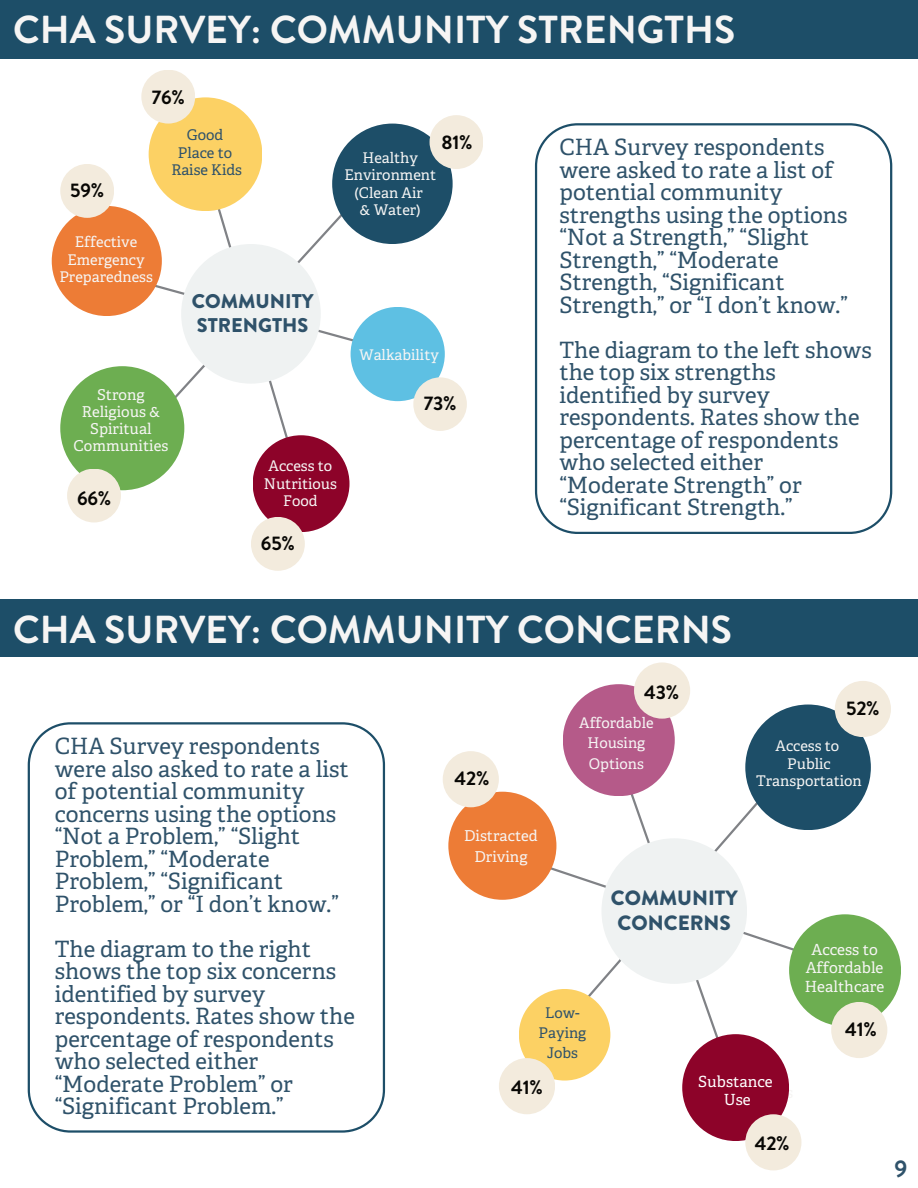
<style>
.page{position:relative;width:918px;height:1188px;background:#fff}
.page>*{position:absolute;margin:0;border:0;box-sizing:border-box;transform-origin:0 0}
.t1{font:700 39px "Brandon Grotesque";color:#f6f5f4}
.t2{font:700 24px "Brandon Grotesque";color:#2f526a}
.t3{font:22.5px/22.5px "Adelle";color:#2f526a}
.t4{font:900 20.7px/24.8px "Brandon Grotesque";color:#2f526a;text-align:center}
.t5{font:900 19.8px/23.7px "Brandon Grotesque";color:#2f526a}
.t6{font:700 19.65px "Brandon Grotesque";color:#080704}
.t7{font:15.3px/18.3px "Adelle";color:#f6f5f4;text-align:center}
.t8{font:15.3px/18px "Adelle";color:#fff;text-align:center}
.t9{font:15px/16.8px "Adelle";color:#f6f5f4;text-align:center}
.t10{font:14.7px/17.5px "Adelle";color:#f6f5f4;text-align:center}
.t11{font:14.7px/17.5px "Adelle";color:#2f526a;text-align:center}
</style>
<div class="page">
<div style="left:0;top:0;width:918px;height:58px;background:#1d4e68"></div>
<svg style="left:62px;top:156px;width:350px;height:334px"></svg>
<div style="left:181px;top:244px;width:140px;height:140px;background:#eff2f2;border-radius:50%"></div>
<div style="left:60px;top:366px;width:124px;height:124px;background:#6dae51;border-radius:50%"></div>
<div style="left:52px;top:206px;width:110px;height:110px;background:#ed7c36;border-radius:50%"></div>
<div style="left:60px;top:164px;width:54px;height:54px;background:#f3ebdd;border-radius:50%"></div>
<div style="left:149px;top:97px;width:113px;height:114px;background:#fcd164;border-radius:50%"></div>
<div style="left:332px;top:124px;width:121px;height:120px;background:#1d4e68;border-radius:50%"></div>
<div style="left:351px;top:307px;width:94px;height:94px;background:#5ec0e3;border-radius:50%"></div>
<div style="left:253px;top:435px;width:97px;height:97px;background:#8d0329;border-radius:50%"></div>
<div style="left:67px;top:469px;width:54px;height:53px;background:#f3ebdd;border-radius:50%"></div>
<div style="left:251px;top:517px;width:54px;height:54px;background:#f3ebdd;border-radius:50%"></div>
<div style="left:413px;top:377px;width:54px;height:54px;background:#f3ebdd;border-radius:50%"></div>
<div style="left:141px;top:70px;width:54px;height:54px;background:#f3ebdd;border-radius:50%"></div>
<div style="left:430px;top:115px;width:53px;height:54px;background:#f3ebdd;border-radius:50%"></div>
<div style="left:0;top:600px;width:918px;height:57px;background:#1d4e68"></div>
<svg style="left:553px;top:770px;width:234px;height:267px"></svg>
<div style="left:601px;top:838px;width:146px;height:146px;background:#eff2f2;border-radius:50%"></div>
<div style="left:448px;top:792px;width:108px;height:108px;background:#ed7c36;border-radius:50%"></div>
<div style="left:443px;top:751px;width:56px;height:56px;background:#f3ebdd;border-radius:50%"></div>
<div style="left:519px;top:989px;width:91px;height:92px;background:#fcd164;border-radius:50%"></div>
<div style="left:745px;top:705px;width:126px;height:125px;background:#1d4e68;border-radius:50%"></div>
<div style="left:789px;top:914px;width:112px;height:112px;background:#6dae51;border-radius:50%"></div>
<div style="left:563px;top:684px;width:112px;height:112px;background:#b55a89;border-radius:50%"></div>
<div style="left:682px;top:1034px;width:107px;height:107px;background:#8d0329;border-radius:50%"></div>
<div style="left:499px;top:1058px;width:56px;height:56px;background:#f3ebdd;border-radius:50%"></div>
<div style="left:745px;top:1114px;width:56px;height:56px;background:#f3ebdd;border-radius:50%"></div>
<div style="left:831px;top:1002px;width:56px;height:56px;background:#f3ebdd;border-radius:50%"></div>
<div style="left:835px;top:681px;width:56px;height:56px;background:#f3ebdd;border-radius:50%"></div>
<div style="left:634px;top:662px;width:56px;height:57px;background:#f3ebdd;border-radius:50%"></div>
<svg style="left:535px;top:123px;width:357px;height:411px"></svg>
<svg style="left:28px;top:722px;width:357px;height:411px"></svg>
<h1 class="t1" style="left:13px;top:2px;width:724px">CHA SURVEY: COMMUNITY STRENGTHS</h1>
<p class="t6" style="left:152px;top:83px;width:35px">76%</p>
<p class="t6" style="left:70px;top:177px;width:35px">59%</p>
<p class="t10" style="left:59px;top:233px;width:95px">Effective<br>Emergency<br>Preparedness</p>
<p class="t11" style="left:171px;top:126px;width:72px">Good<br>Place to<br>Raise Kids</p>
<p class="t5" style="left:192px;top:290px;width:123px">COMMUNITY<br>STRENGTHS</p>
<p class="t6" style="left:441px;top:128px;width:33px">81%</p>
<p class="t10" style="left:344px;top:149px;width:93px">Healthy<br>Environment (Clean Air<br>&amp; Water)</p>
<p class="t10" style="left:359px;top:346px;width:81px">Walkability</p>
<p class="t9" style="left:74px;top:387px;width:96px">Strong<br>Religious &amp;<br>Spiritual<br>Communities</p>
<p class="t6" style="left:77px;top:484px;width:36px">66%</p>
<p class="t10" style="left:264px;top:458px;width:75px">Access to<br>Nutritious<br>Food</p>
<p class="t6" style="left:424px;top:390px;width:34px">73%</p>
<p class="t6" style="left:261px;top:529px;width:35px">65%</p>
<p class="t3" style="left:559px;top:136px;width:290px">CHA Survey respondents were asked to rate a list of potential community strengths using the options “Not a Strength,” “Slight<br>Strength,” “Moderate<br>Strength, “Significant<br>Strength,” or “I don’t know.”</p>
<p class="t3" style="left:559px;top:339px;width:314px">The diagram to the left shows the top six strengths identified by survey respondents. Rates show the percentage of respondents who selected either “Moderate Strength” or “Significant Strength.”</p>
<h1 class="t1" style="left:13px;top:602px;width:720px">CHA SURVEY: COMMUNITY CONCERNS</h1>
<p class="t3" style="left:55px;top:735px;width:295px">CHA Survey respondents were also asked to rate a list of potential community concerns using the options “Not a Problem,” “Slight<br>Problem,” “Moderate<br>Problem,” “Significant<br>Problem,” or “I don’t know.”</p>
<p class="t3" style="left:55px;top:938px;width:302px">The diagram to the right shows the top six concerns identified by survey respondents. Rates show the percentage of respondents who selected either “Moderate Problem” or “Significant Problem.”</p>
<p class="t6" style="left:455px;top:765px;width:36px">42%</p>
<p class="t6" style="left:644px;top:679px;width:36px">43%</p>
<p class="t10" style="left:579px;top:713px;width:76px;line-height:20.2px">Affordable<br>Housing<br>Options</p>
<p class="t6" style="left:846px;top:695px;width:35px">52%</p>
<p class="t10" style="left:756px;top:738px;width:107px">Access to<br>Public<br>Transportation</p>
<p class="t9" style="left:464px;top:826px;width:75px;line-height:20.2px">Distracted<br>Driving</p>
<p class="t11" style="left:539px;top:1003px;width:49px;line-height:20.2px">Low-<br>Paying<br>Jobs</p>
<p class="t6" style="left:511px;top:1073px;width:33px">41%</p>
<p class="t4" style="left:611px;top:886px;width:128px">COMMUNITY<br>CONCERNS</p>
<p class="t7" style="left:696px;top:1066px;width:99px">Emergency<br>Preparedness</p>
<p class="t8" style="left:698px;top:1073px;width:76px">Substance<br>Use</p>
<p class="t6" style="left:755px;top:1130px;width:36px">42%</p>
<p class="t7" style="left:805px;top:941px;width:81px">Access to<br>Affordable<br>Healthcare</p>
<p class="t6" style="left:845px;top:1016px;width:33px">41%</p>
<p class="t2" style="left:895px;top:1151px;width:14px">9</p>
</div>
